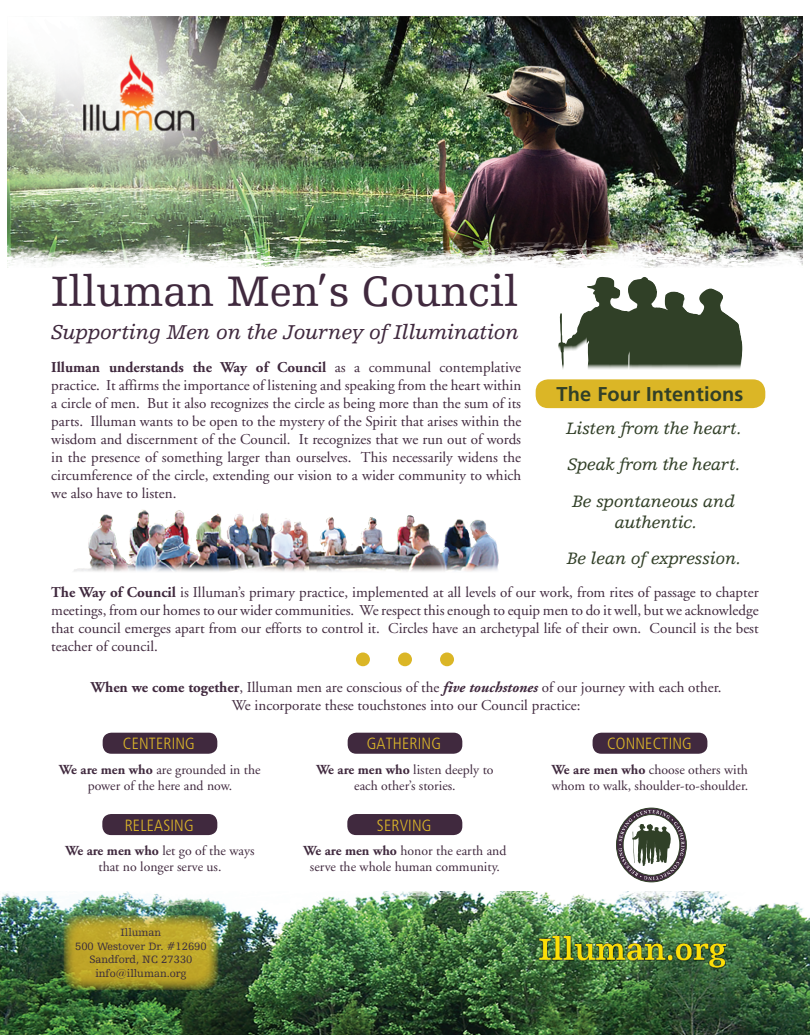
<style>
.page{position:relative;width:810px;height:1035px;background:#fff}
.page>*{position:absolute;margin:0;border:0;box-sizing:border-box;transform-origin:0 0}
.t1{font:45px "Humanist Slabserif 712 BT";color:#40293e}
.t2{font:italic 21.25px "Humanist Slabserif 712 BT";color:#40293e}
.t3{font:700 20px "Frutiger LT Std";letter-spacing:.01em;color:#324028}
.t4{font:italic 17.5px/36.5px "Humanist Slabserif 712 BT";color:#324028;text-align:justify}
.t5{font:300 condensed 16.25px "Frutiger LT Std";letter-spacing:.01em;color:#dbb629}
.t6{font:15px/18px "Adobe Garamond";color:#40293e;text-align:justify}
.t7{font:13.75px/16.5px "Adobe Garamond";color:#40293e;text-align:center}
.t8{font:11.25px/13.5px "Humanist Slabserif 712 BT";color:#40293e;text-align:center}
.s1{font-weight:700}
.s2{font-weight:700;font-style:italic}
</style>
<div class="page">
<div style="left:536px;top:379px;width:229px;height:29px;background:#dbb626;border-radius:12px"></div>
<div style="left:103px;top:733px;width:114px;height:21px;background:#40293e;border-radius:9px"></div>
<div style="left:348px;top:733px;width:114px;height:21px;background:#40293e;border-radius:9px"></div>
<div style="left:593px;top:733px;width:114px;height:21px;background:#40293e;border-radius:9px"></div>
<div style="left:102px;top:814px;width:115px;height:21px;background:#40293e;border-radius:9px"></div>
<div style="left:347px;top:814px;width:115px;height:21px;background:#40293e;border-radius:9px"></div>
<img style="left:8px;top:16px;width:794px;height:252px">
<svg style="left:558px;top:276px;width:185px;height:93px"></svg>
<img style="left:0;top:891px;width:810px;height:144px">
<img style="left:74px;top:509px;width:425px;height:63px">
<div style="left:616px;top:808px;width:71px;height:74px;border:1px solid #304027;border-radius:50%"></div>
<svg style="left:619px;top:810px;width:65px;height:70px"></svg>
<img style="left:63px;top:915px;width:156px;height:75px;border-radius:15px">
<svg style="left:356px;top:652px;width:98px;height:14px"></svg>
<h1 class="t1" style="left:51px;top:264px;width:468px">Illuman Men’s Council</h1>
<h2 class="t2" style="left:51px;top:319px;width:470px">Supporting Men on the Journey of Illumination</h2>
<p class="t6" style="left:51px;top:359px;width:472px"><span class="s1">Illuman understands the Way of Council</span> as a communal contemplative practice. It affirms the importance of listening and speaking from the heart within a circle of men. But it also recognizes the circle as being more than the sum of its parts. Illuman wants to be open to the mystery of the Spirit that arises within the wisdom and discernment of the Council. It recognizes that we run out of words in the presence of something larger than ourselves. This necessarily widens the circumference of the circle, extending our vision to a wider community to which we also have to listen.</p>
<h3 class="t3" style="left:557px;top:383px;width:188px">The Four Intentions</h3>
<p class="t4" style="left:567px;top:410px;width:177px">Listen from the heart.<br>Speak from the heart.<br>Be spontaneous and</p>
<p class="t4" style="left:567px;top:504px;width:176px;line-height:36.1px;text-align:center">authentic.<br>Be lean of expression.</p>
<p class="t6" style="left:51px;top:583px;width:709px"><span class="s1">The Way of Council</span> is Illuman’s primary practice, implemented at all levels of our work, from rites of passage to chapter meetings, from our homes to our wider communities. We respect this enough to equip men to do it well, but we acknowledge that council emerges apart from our efforts to control it. Circles have an archetypal life of their own. Council is the best teacher of council.</p>
<p class="t6" style="left:91px;top:679px;width:632px;text-align:center"><span class="s1">When we come together</span>, Illuman men are conscious of the <span class="s2">five touchstones</span> of our journey with each other.<br>We incorporate these touchstones into our Council practice:</p>
<p class="t5" style="left:123px;top:734px;width:74px">CENTERING</p>
<p class="t5" style="left:367px;top:734px;width:76px">GATHERING</p>
<p class="t5" style="left:607px;top:734px;width:86px">CONNECTING</p>
<p class="t7" style="left:59px;top:761px;width:203px"><span class="s1">We are men who</span> are grounded in the power of the here and now.</p>
<p class="t7" style="left:316px;top:761px;width:179px"><span class="s1">We are men who</span> listen deeply to each other’s stories.</p>
<p class="t7" style="left:552px;top:761px;width:198px;text-align:left"><span class="s1">We are men who</span> choose others with whom to walk, shoulder-to-shoulder.</p>
<p class="t5" style="left:125px;top:816px;width:71px">RELEASING</p>
<p class="t5" style="left:377px;top:816px;width:56px">SERVING</p>
<p class="t7" style="left:65px;top:843px;width:191px"><span class="s1">We are men who</span> let go of the ways that no longer serve us.</p>
<p class="t7" style="left:303px;top:843px;width:205px"><span class="s1">We are men who</span> honor the earth and serve the whole human community.</p>
<p class="t8" style="left:75px;top:926px;width:133px">Illuman<br>500 Westover Dr. #12690<br>Sandford, NC 27330 info@illuman.org</p>
</div>
